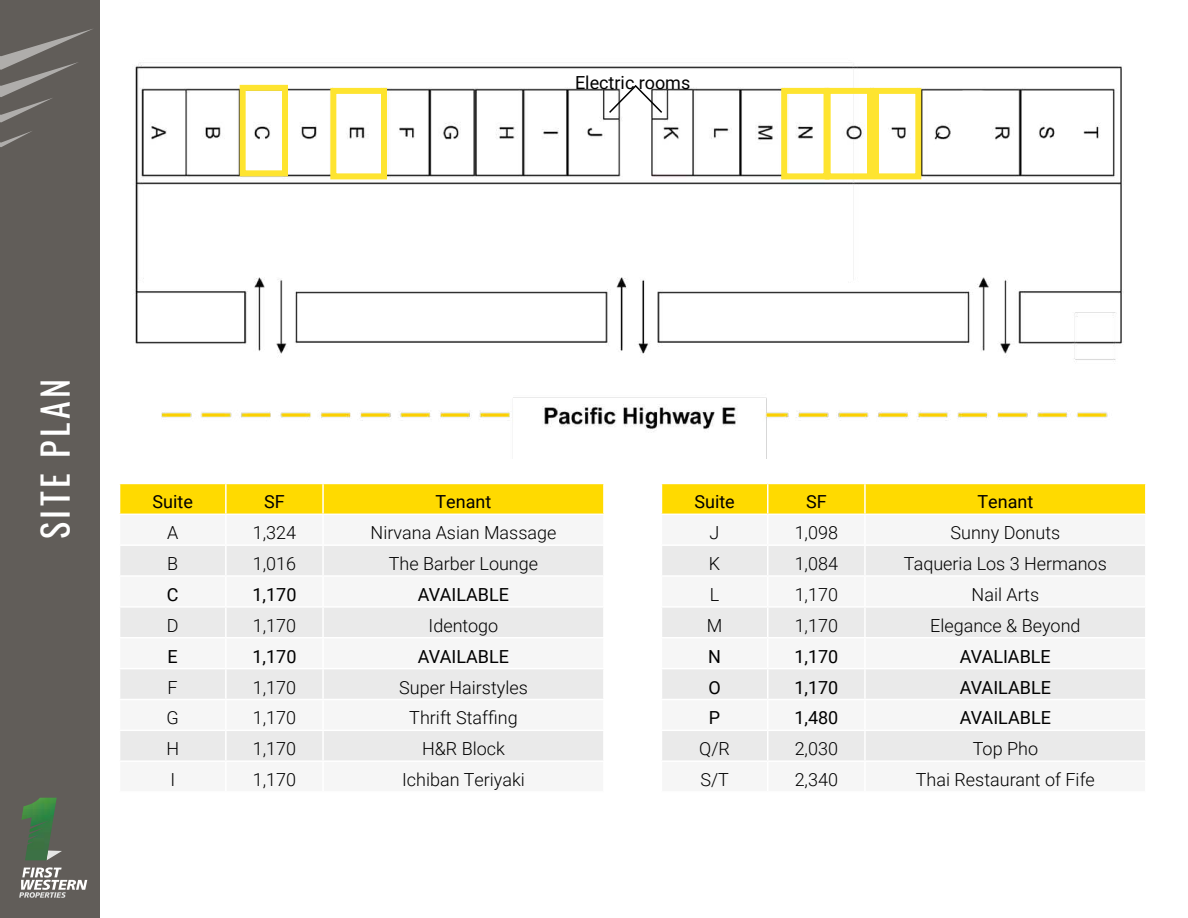
<style>
.page{position:relative;width:1188px;height:918px;background:#fff}
.page>*{position:absolute;margin:0;border:0;box-sizing:border-box;transform-origin:0 0}
.t1{font:36px "Oswald";letter-spacing:.1em;color:#fff}
.t2{font:300 18px "Roboto";color:#000}
.t3{font:18px "Roboto";color:#000}
</style>
<div class="page">
<div style="left:0;top:0;width:100px;height:918px;background:#615d59"></div>
<svg style="left:19px;top:867px;width:68px;height:31px"></svg>
<svg style="left:57px;top:850px;width:5px;height:4px"></svg>
<img style="left:21px;top:798px;width:36px;height:62px">
<svg style="left:0;top:29px;width:93px;height:94px"></svg>
<svg style="left:0;top:131px;width:32px;height:16px"></svg>
<img style="left:135px;top:62px;width:988px;height:397px">
<svg style="left:120px;top:669px;width:483px;height:91px;fill:#eaeaea"></svg>
<svg style="left:119px;top:483px;width:485px;height:154px"></svg>
<hr style="left:225px;top:669px;width:2px;height:30px;background:#fff">
<hr style="left:322px;top:669px;width:2px;height:30px;background:#fff">
<hr style="left:119px;top:699px;width:107px;height:1px;background:#fff">
<hr style="left:226px;top:699px;width:97px;height:1px;background:#fff">
<hr style="left:225px;top:700px;width:2px;height:30px;background:#fff">
<hr style="left:323px;top:699px;width:282px;height:1px;background:#fff">
<hr style="left:322px;top:700px;width:2px;height:30px;background:#fff">
<hr style="left:119px;top:730px;width:107px;height:1px;background:#fff">
<hr style="left:226px;top:730px;width:97px;height:1px;background:#fff">
<hr style="left:225px;top:731px;width:2px;height:29px;background:#fff">
<hr style="left:323px;top:730px;width:282px;height:1px;background:#fff">
<hr style="left:322px;top:731px;width:2px;height:29px;background:#fff">
<svg style="left:662px;top:669px;width:483px;height:91px;fill:#eaeaea"></svg>
<svg style="left:661px;top:483px;width:485px;height:154px"></svg>
<hr style="left:767px;top:669px;width:2px;height:30px;background:#fff">
<hr style="left:864px;top:669px;width:2px;height:30px;background:#fff">
<hr style="left:661px;top:699px;width:107px;height:1px;background:#fff">
<hr style="left:768px;top:699px;width:97px;height:1px;background:#fff">
<hr style="left:767px;top:700px;width:2px;height:30px;background:#fff">
<hr style="left:865px;top:699px;width:282px;height:1px;background:#fff">
<hr style="left:864px;top:700px;width:2px;height:30px;background:#fff">
<hr style="left:661px;top:730px;width:107px;height:1px;background:#fff">
<hr style="left:768px;top:730px;width:97px;height:1px;background:#fff">
<hr style="left:767px;top:731px;width:2px;height:29px;background:#fff">
<hr style="left:865px;top:730px;width:282px;height:1px;background:#fff">
<hr style="left:864px;top:731px;width:2px;height:29px;background:#fff">
<svg style="left:607px;top:84px;width:57px;height:31px"></svg>
<div style="left:240px;top:85px;width:48px;height:91px;border:6px solid #fee430"></div>
<div style="left:330px;top:88px;width:57px;height:91px;border:6px solid #fee430"></div>
<div style="left:781px;top:88px;width:49px;height:91px;border:6px solid #fee430"></div>
<div style="left:873px;top:88px;width:48px;height:91px;border:6px solid #fee430"></div>
<div style="left:825px;top:88px;width:48px;height:91px;border:6px solid #fee430"></div>
<p class="t3" style="left:575px;top:70px;width:117px">Electric rooms</p>
<h1 class="t1" style="left:23px;top:539px;width:162px;rotate:-90deg">SITE PLAN</h1>
<p class="t3" style="left:153px;top:489px;width:42px">Suite</p>
<p class="t3" style="left:264px;top:489px;width:22px">SF</p>
<p class="t3" style="left:436px;top:489px;width:57px">Tenant</p>
<p class="t2" style="left:167px;top:520px;width:13px">A</p>
<p class="t2" style="left:253px;top:520px;width:45px">1,324</p>
<p class="t2" style="left:371px;top:520px;width:187px">Nirvana Asian Massage</p>
<p class="t2" style="left:167px;top:551px;width:13px">B</p>
<p class="t2" style="left:253px;top:551px;width:45px">1,016</p>
<p class="t2" style="left:389px;top:551px;width:151px">The Barber Lounge</p>
<p class="t3" style="left:167px;top:582px;width:13px">C</p>
<p class="t3" style="left:252px;top:582px;width:45px">1,170</p>
<p class="t3" style="left:418px;top:582px;width:93px">AVAILABLE</p>
<p class="t2" style="left:167px;top:613px;width:13px">D</p>
<p class="t2" style="left:253px;top:613px;width:45px">1,170</p>
<p class="t2" style="left:429px;top:613px;width:71px">Identogo</p>
<p class="t3" style="left:168px;top:644px;width:12px">E</p>
<p class="t3" style="left:252px;top:644px;width:45px">1,170</p>
<p class="t3" style="left:418px;top:644px;width:93px">AVAILABLE</p>
<p class="t2" style="left:168px;top:675px;width:12px">F</p>
<p class="t2" style="left:253px;top:675px;width:45px">1,170</p>
<p class="t2" style="left:399px;top:675px;width:130px">Super Hairstyles</p>
<p class="t2" style="left:167px;top:705px;width:14px">G</p>
<p class="t2" style="left:253px;top:705px;width:45px">1,170</p>
<p class="t2" style="left:409px;top:705px;width:110px">Thrift Staffing</p>
<p class="t2" style="left:166px;top:736px;width:14px">H</p>
<p class="t2" style="left:253px;top:736px;width:45px">1,170</p>
<p class="t2" style="left:422px;top:736px;width:84px">H&amp;R Block</p>
<p class="t2" style="left:170px;top:767px;width:6px">I</p>
<p class="t2" style="left:253px;top:767px;width:45px">1,170</p>
<p class="t2" style="left:402px;top:767px;width:124px">Ichiban Teriyaki</p>
<p class="t3" style="left:694px;top:489px;width:42px">Suite</p>
<p class="t3" style="left:806px;top:489px;width:22px">SF</p>
<p class="t3" style="left:977px;top:489px;width:57px">Tenant</p>
<p class="t2" style="left:710px;top:520px;width:11px">J</p>
<p class="t2" style="left:795px;top:520px;width:45px">1,098</p>
<p class="t2" style="left:950px;top:520px;width:111px">Sunny Donuts</p>
<p class="t2" style="left:709px;top:551px;width:13px">K</p>
<p class="t2" style="left:795px;top:551px;width:45px">1,084</p>
<p class="t2" style="left:904px;top:551px;width:204px">Taqueria Los 3 Hermanos</p>
<p class="t2" style="left:710px;top:582px;width:11px">L</p>
<p class="t2" style="left:795px;top:582px;width:45px">1,170</p>
<p class="t2" style="left:972px;top:582px;width:69px">Nail Arts</p>
<p class="t2" style="left:707px;top:613px;width:17px">M</p>
<p class="t2" style="left:795px;top:613px;width:45px">1,170</p>
<p class="t2" style="left:930px;top:613px;width:152px">Elegance &amp; Beyond</p>
<p class="t3" style="left:708px;top:644px;width:14px">N</p>
<p class="t3" style="left:794px;top:644px;width:45px">1,170</p>
<p class="t3" style="left:960px;top:644px;width:92px">AVALIABLE</p>
<p class="t3" style="left:708px;top:675px;width:14px">O</p>
<p class="t3" style="left:794px;top:675px;width:45px">1,170</p>
<p class="t3" style="left:960px;top:675px;width:93px">AVAILABLE</p>
<p class="t3" style="left:709px;top:705px;width:13px">P</p>
<p class="t3" style="left:794px;top:705px;width:45px">1,480</p>
<p class="t3" style="left:960px;top:705px;width:93px">AVAILABLE</p>
<p class="t2" style="left:699px;top:736px;width:32px">Q/R</p>
<p class="t2" style="left:795px;top:736px;width:45px">2,030</p>
<p class="t2" style="left:973px;top:736px;width:67px">Top Pho</p>
<p class="t2" style="left:701px;top:767px;width:30px">S/T</p>
<p class="t2" style="left:795px;top:767px;width:45px">2,340</p>
<p class="t2" style="left:916px;top:767px;width:181px">Thai Restaurant of Fife</p>
</div>
